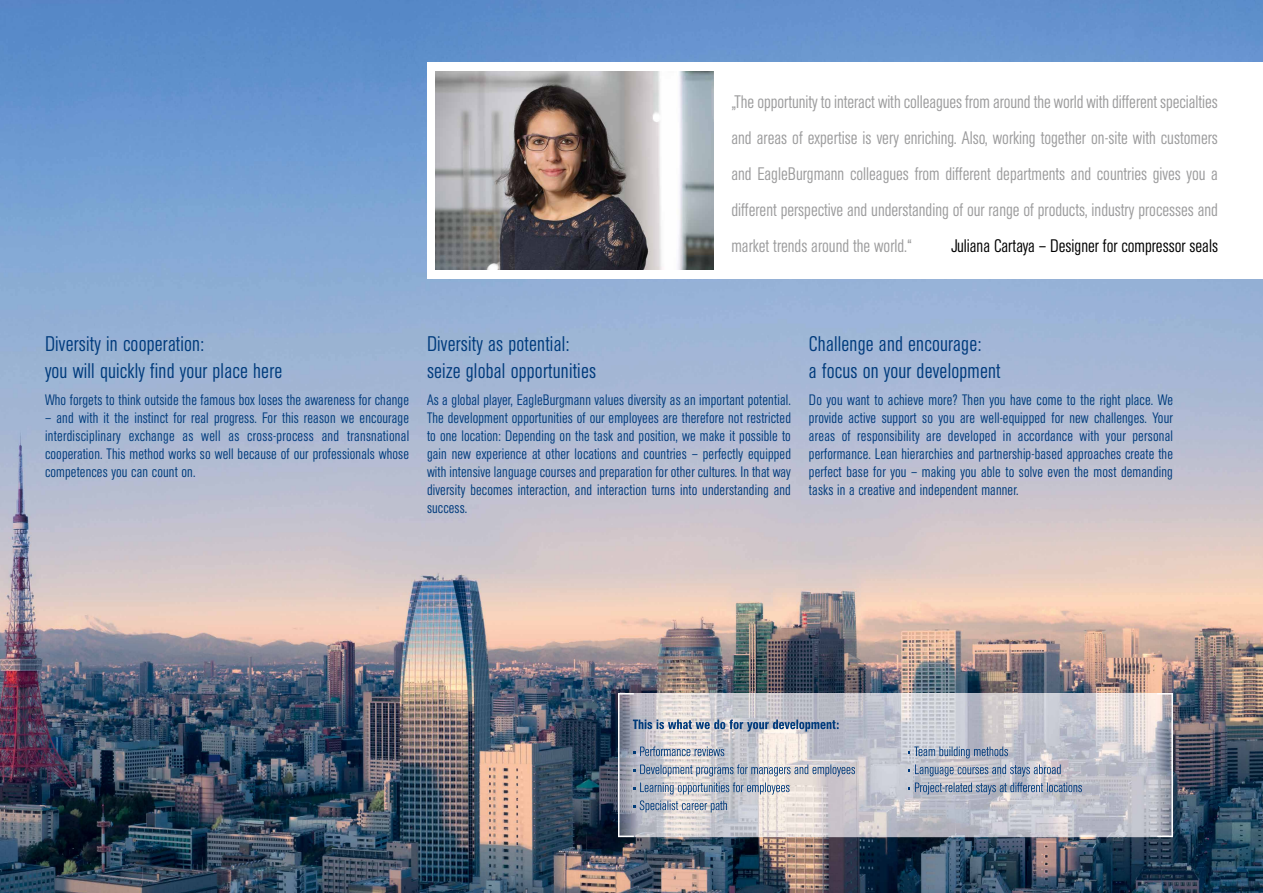
<style>
.page{position:relative;width:1263px;height:893px;background:#fff}
.page>*{position:absolute;margin:0;border:0;box-sizing:border-box;transform-origin:0 0}
.t1{font:300 condensed 21px/27px "AG Book Pro";letter-spacing:.01em;color:#003b7c}
.t2{font:300 condensed 18px/36px "AG Book Pro";color:#9c9c9d;text-align:justify}
.t3{font:300 condensed 18px "AG Book Pro";color:#000}
.t4{font:300 condensed 15px/18px "AG Book Pro";letter-spacing:.01em;color:#003b7c;text-align:justify}
</style>
<div class="page">
<img style="left:0;top:0;width:1263px;height:893px">
<div style="left:427px;top:63px;width:836px;height:216px;background:#fff"></div>
<img style="left:436px;top:72px;width:277px;height:198px">
<img style="left:619px;top:693px;width:552px;height:144px">
<img style="left:633px;top:719px;width:206px;height:13px">
<img style="left:640px;top:746px;width:84px;height:10px">
<img style="left:640px;top:764px;width:215px;height:13px">
<img style="left:640px;top:782px;width:149px;height:13px">
<img style="left:640px;top:800px;width:87px;height:12px">
<img style="left:914px;top:746px;width:94px;height:12px">
<img style="left:915px;top:764px;width:146px;height:13px">
<img style="left:915px;top:782px;width:167px;height:13px">
<svg style="left:619px;top:693px;width:15px;height:1px"></svg>
<svg style="left:618px;top:835px;width:16px;height:2px"></svg>
<hr style="left:618px;top:693px;width:1px;height:143px;background:#fff">
<svg style="left:1157px;top:693px;width:14px;height:1px"></svg>
<svg style="left:1157px;top:835px;width:16px;height:2px"></svg>
<hr style="left:1171px;top:693px;width:2px;height:143px;background:#fff">
<p class="t2" style="left:731px;top:84px;width:488px">„The opportunity to interact with colleagues from around the world with different specialties and areas of expertise is very enriching. Also, working together on-site with customers and EagleBurgmann colleagues from different departments and countries gives you a different perspective and understanding of our range of products, industry processes and market trends around the world.“</p>
<p class="t3" style="left:951px;top:234px;width:268px">Juliana Cartaya – Designer for compressor seals</p>
<h1 class="t1" style="left:45px;top:330px;width:239px">Diversity in cooperation:<br>you will quickly find your place here</h1>
<p class="t4" style="left:45px;top:391px;width:365px">Who forgets to think outside the famous box loses the awareness for change</p>
<p class="t4" style="left:45px;top:409px;width:366px">– and with it the instinct for real progress. For this reason we encourage interdisciplinary exchange as well as cross-process and transnational cooperation. This method works so well because of our professionals whose competences you can count on.</p>
<h1 class="t1" style="left:427px;top:330px;width:171px">Diversity as potential: seize global opportunities</h1>
<p class="t4" style="left:427px;top:391px;width:365px">As a global player, EagleBurgmann values diversity as an important potential.<br>The development opportunities of our employees are therefore not restricted to one location: Depending on the task and position, we make it possible to gain new experience at other locations and countries – perfectly equipped with intensive language courses and preparation for other cultures. In that way diversity becomes interaction, and interaction turns into understanding and success.</p>
<h1 class="t1" style="left:809px;top:330px;width:193px">Challenge and encourage:<br>a focus on your development</h1>
<p class="t4" style="left:809px;top:391px;width:366px">Do you want to achieve more? Then you have come to the right place. We provide active support so you are well-equipped for new challenges. Your areas of responsibility are developed in accordance with your personal performance. Lean hierarchies and partnership-based approaches create the perfect base for you – making you able to solve even the most demanding tasks in a creative and independent manner.</p>
</div>
